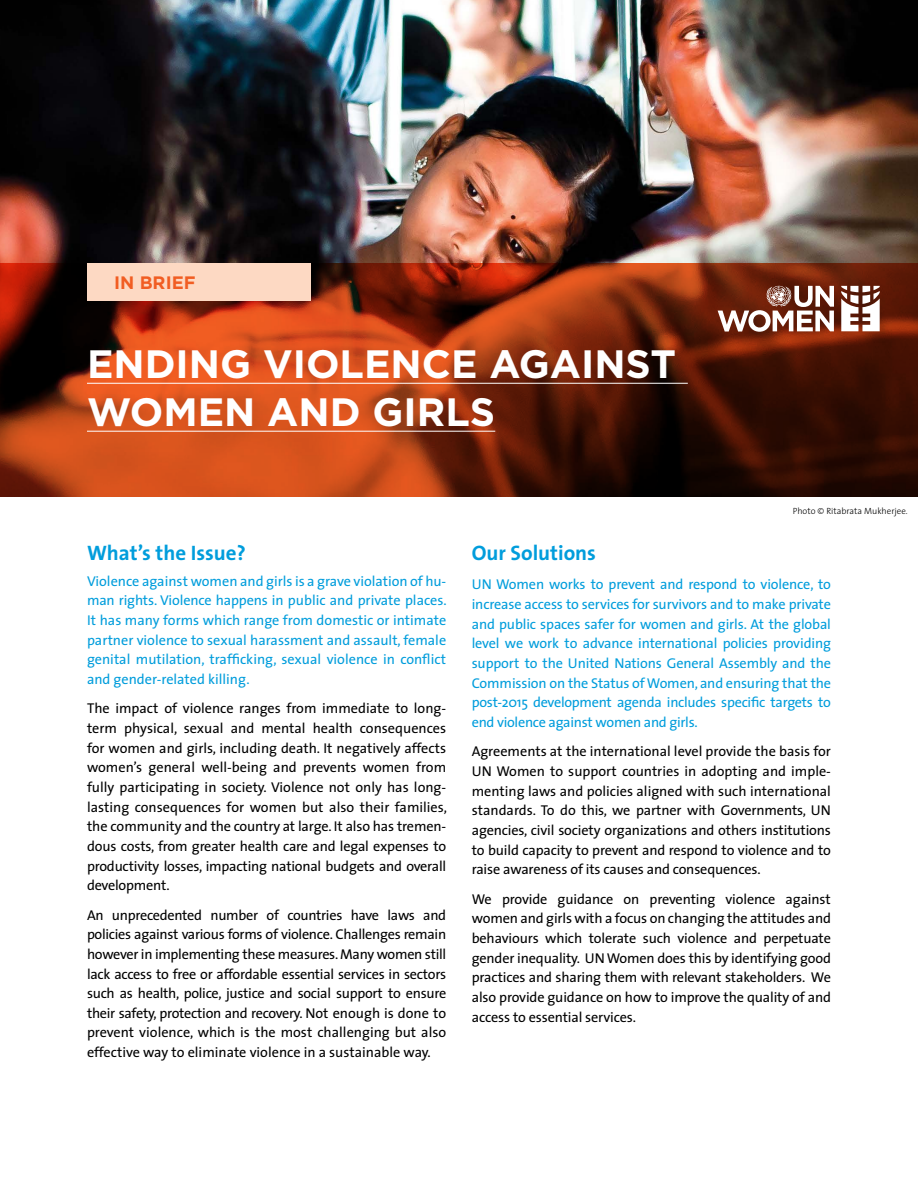
<style>
.page{position:relative;width:918px;height:1188px;background:#fff}
.page>*{position:absolute;margin:0;border:0;box-sizing:border-box;transform-origin:0 0}
.t1{font:700 39.6px/48px "Gotham";color:#fff}
.t2{font:700 21px "The Sans";color:#009ddc}
.t3{font:700 18px "Gotham";color:#f15d22}
.t4{font:14.25px/19.6px "The Sans";letter-spacing:-.01em;color:#000;text-align:justify}
.t5{font:14.25px/19.6px "The Sans";letter-spacing:-.015em;color:#009ddc;text-align:justify}
.t6{font:300 9px "The Sans";color:#000}
</style>
<div class="page">
<img style="left:0;top:0;width:918px;height:263px">
<svg style="left:0;top:263px;width:918px;height:234px;background:#802c0e"></svg>
<hr style="left:87px;top:383px;width:601px;height:1px;background:#fff">
<hr style="left:87px;top:431px;width:408px;height:1px;background:#fff">
<div style="left:87px;top:263px;width:224px;height:38px;background:#fdd9c3"></div>
<svg style="left:718px;top:285px;width:116px;height:47px"></svg>
<svg style="left:841px;top:286px;width:39px;height:45px"></svg>
<p class="t3" style="left:114px;top:272px;width:83px">IN BRIEF</p>
<h1 class="t1" style="left:87px;top:339px;width:590px">ENDING VIOLENCE AGAINST<br>WOMEN AND GIRLS</h1>
<p class="t6" style="left:793px;top:503px;width:117px">Photo © Ritabrata Mukherjee.</p>
<h2 class="t2" style="left:87px;top:535px;width:160px">What’s the Issue?</h2>
<p class="t5" style="left:87px;top:571px;width:361px">Violence against women and girls is a grave violation of hu&shy;man rights. Violence happens in public and private places.<br>It has many forms which range from domestic or intimate partner violence to sexual harassment and assault, female genital mutilation, trafficking, sexual violence in conflict and gender-related killing.</p>
<p class="t4" style="left:87px;top:698px;width:361px">The impact of violence ranges from immediate to long&shy;term physical, sexual and mental health consequences for women and girls, including death. It negatively affects women’s general well-being and prevents women from fully participating in society. Violence not only has long&shy;lasting consequences for women but also their families, the community and the country at large. It also has tremen&shy;dous costs, from greater health care and legal expenses to productivity losses, impacting national budgets and overall development.</p>
<p class="t4" style="left:87px;top:904px;width:361px">An unprecedented number of countries have laws and policies against various forms of violence. Challenges remain however in implementing these measures. Many women still lack access to free or affordable essential services in sectors such as health, police, justice and social support to ensure their safety, protection and recovery. Not enough is done to prevent violence, which is the most challenging but also effective way to eliminate violence in a sustainable way.</p>
<h2 class="t2" style="left:472px;top:535px;width:126px">Our Solutions</h2>
<p class="t5" style="left:472px;top:574px;width:361px">UN Women works to prevent and respond to violence, to increase access to services for survivors and to make private and public spaces safer for women and girls. At the global level we work to advance international policies providing support to the United Nations General Assembly and the Commission on the Status of Women, and ensuring that the post-2015 development agenda includes specific targets to end violence against women and girls.</p>
<p class="t4" style="left:472px;top:741px;width:361px">Agreements at the international level provide the basis for UN Women to support countries in adopting and imple&shy;menting laws and policies aligned with such international standards. To do this, we partner with Governments, UN agencies, civil society organizations and others institutions to build capacity to prevent and respond to violence and to raise awareness of its causes and consequences.</p>
<p class="t4" style="left:472px;top:889px;width:361px">We provide guidance on preventing violence against women and girls with a focus on changing the attitudes and behaviours which tolerate such violence and perpetuate gender inequality. UN Women does this by identifying good practices and sharing them with relevant stakeholders. We also provide guidance on how to improve the quality of and access to essential services.</p>
</div>
